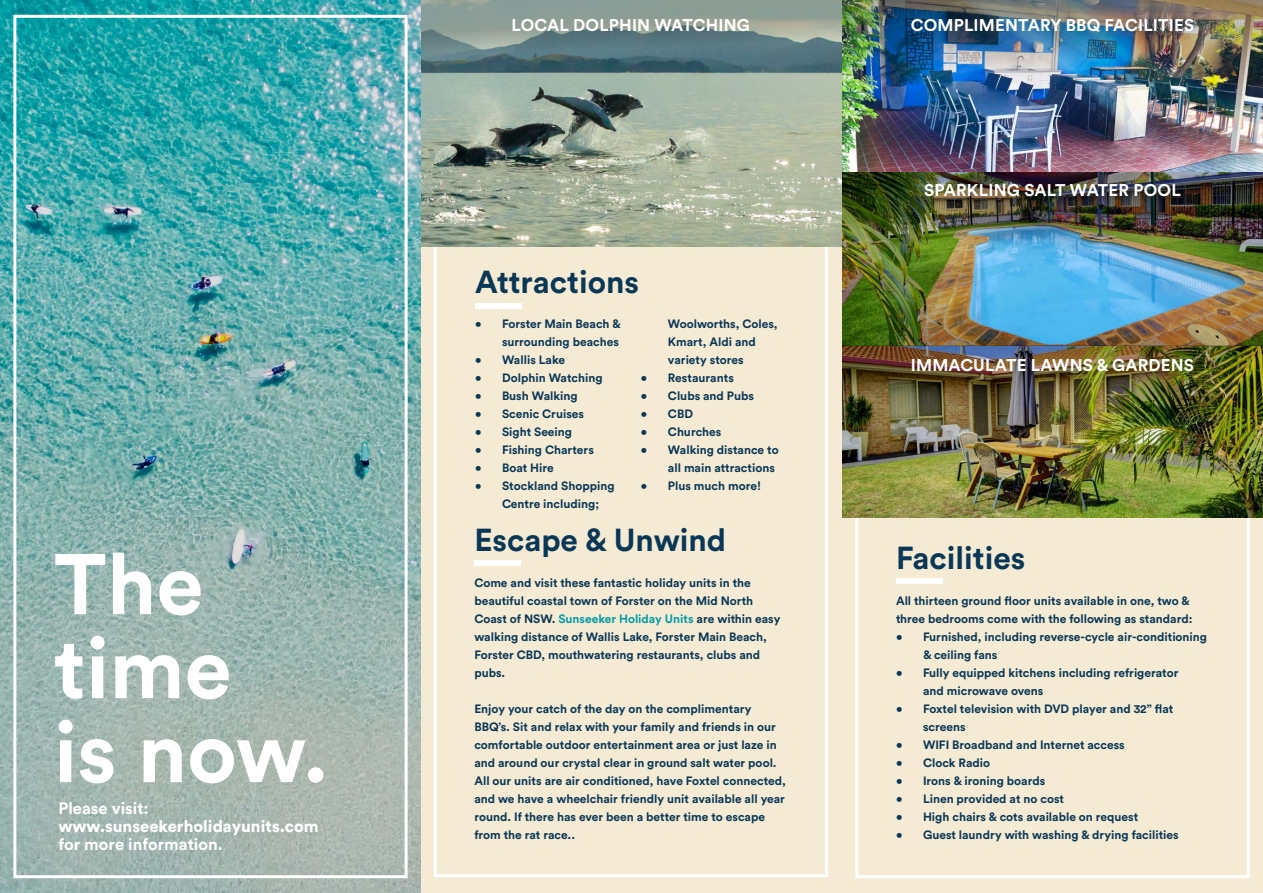
<style>
.page{position:relative;width:1263px;height:893px;background:#fff}
.page>*{position:absolute;margin:0;border:0;box-sizing:border-box;transform-origin:0 0}
.t1{font:700 85.05px/84px "Circular Std";color:#fff}
.t2{font:700 31.5px "Circular Std";color:#093756}
.t3{font:700 16.8px "Circular Std";letter-spacing:.01em;color:#fff}
.t4{font:700 16.5px "Circular Std";color:#fff}
.t5{font:900 16.5px "Circular Std";color:#fff}
.t6{font:700 12px/18px "Circular Std";color:#093756}
.s1{color:#009da7}
</style>
<div class="page">
<div style="left:842px;top:0;width:421px;height:893px;background:#f5ead3"></div>
<div style="left:421px;top:0;width:421px;height:893px;background:#f5ead3"></div>
<img style="left:0;top:0;width:421px;height:893px">
<div style="left:13px;top:15px;width:395px;height:863px;border:3px solid #fff"></div>
<img style="left:842px;top:86px;width:421px;height:432px">
<div style="left:475px;top:303px;width:47px;height:5px;background:#fff"></div>
<div style="left:474px;top:560px;width:47px;height:5px;background:#fff"></div>
<div style="left:896px;top:578px;width:47px;height:5px;background:#fff"></div>
<img style="left:421px;top:238px;width:421px;height:9px">
<svg style="left:421px;top:0;width:421px;height:238px;background:#92a194"></svg>
<img style="left:842px;top:0;width:421px;height:86px">
<img style="left:842px;top:345px;width:421px;height:86px">
<img style="left:842px;top:173px;width:421px;height:86px">
<h1 class="t1" style="left:54px;top:540px;width:276px">The time<br>is now.</h1>
<h3 class="t4" style="left:58px;top:797px;width:92px">Please visit:</h3>
<h3 class="t5" style="left:58px;top:815px;width:262px">www.sunseekerholidayunits.com</h3>
<h3 class="t4" style="left:58px;top:833px;width:166px">for more information.</h3>
<h3 class="t3" style="left:512px;top:15px;width:240px">LOCAL DOLPHIN WATCHING</h3>
<h3 class="t3" style="left:911px;top:15px;width:285px">COMPLIMENTARY BBQ FACILITIES</h3>
<h2 class="t2" style="left:475px;top:262px;width:165px">Attractions</h2>
<p class="t6" style="left:475px;top:314px;width:147px;text-align:right">• Forster Main Beach &amp; surrounding beaches</p>
<p class="t6" style="left:475px;top:350px;width:92px">• Wallis Lake</p>
<p class="t6" style="left:475px;top:368px;width:129px">• Dolphin Watching</p>
<p class="t6" style="left:475px;top:386px;width:104px">• Bush Walking</p>
<p class="t6" style="left:475px;top:404px;width:111px">• Scenic Cruises</p>
<p class="t6" style="left:475px;top:422px;width:99px">• Sight Seeing</p>
<p class="t6" style="left:475px;top:440px;width:120px">• Fishing Charters</p>
<p class="t6" style="left:475px;top:458px;width:80px">• Boat Hire</p>
<p class="t6" style="left:502px;top:476px;width:114px;text-indent:-27px">• Stockland Shopping<br>Centre including;</p>
<p class="t6" style="left:668px;top:314px;width:111px">Woolworths, Coles,<br>Kmart, Aldi and variety stores</p>
<p class="t6" style="left:641px;top:368px;width:94px">• Restaurants</p>
<p class="t6" style="left:641px;top:386px;width:114px">• Clubs and Pubs</p>
<p class="t6" style="left:641px;top:404px;width:54px">• CBD</p>
<p class="t6" style="left:641px;top:422px;width:82px">• Churches</p>
<p class="t6" style="left:668px;top:440px;width:112px;text-indent:-27px">• Walking distance to all main attractions</p>
<p class="t6" style="left:641px;top:476px;width:122px">• Plus much more!</p>
<h2 class="t2" style="left:474px;top:519px;width:253px">Escape &amp; Unwind</h2>
<p class="t6" style="left:474px;top:573px;width:308px">Come and visit these fantastic holiday units in the beautiful coastal town of Forster on the Mid North Coast of NSW. <span class="s1">Sunseeker Holiday Units</span> are within easy walking distance of Wallis Lake, Forster Main Beach, Forster CBD, mouthwatering restaurants, clubs and pubs.</p>
<p class="t6" style="left:474px;top:699px;width:313px">Enjoy your catch of the day on the complimentary BBQ’s. Sit and relax with your family and friends in our comfortable outdoor entertainment area or just laze in and around our crystal clear in ground salt water pool.<br>All our units are air conditioned, have Foxtel connected, and we have a wheelchair friendly unit available all year round. If there has ever been a better time to escape from the rat race..</p>
<h3 class="t3" style="left:924px;top:180px;width:258px">SPARKLING SALT WATER POOL</h3>
<h3 class="t3" style="left:911px;top:354px;width:285px">IMMACULATE LAWNS &amp; GARDENS</h3>
<h2 class="t2" style="left:896px;top:537px;width:131px">Facilities</h2>
<p class="t6" style="left:896px;top:591px;width:298px">All thirteen ground floor units available in one, two &amp; three bedrooms come with the following as standard:</p>
<p class="t6" style="left:923px;top:627px;width:286px;text-indent:-27px">• Furnished, including reverse-cycle air-conditioning &amp; ceiling fans</p>
<p class="t6" style="left:923px;top:663px;width:257px;text-indent:-27px">• Fully equipped kitchens including refrigerator and microwave ovens</p>
<p class="t6" style="left:923px;top:699px;width:252px;text-indent:-27px">• Foxtel television with DVD player and 32” flat screens</p>
<p class="t6" style="left:896px;top:735px;width:230px">• WIFI Broadband and Internet access</p>
<p class="t6" style="left:896px;top:753px;width:96px">• Clock Radio</p>
<p class="t6" style="left:896px;top:771px;width:151px">• Irons &amp; ironing boards</p>
<p class="t6" style="left:896px;top:789px;width:170px">• Linen provided at no cost</p>
<p class="t6" style="left:896px;top:807px;width:244px">• High chairs &amp; cots available on request</p>
<p class="t6" style="left:896px;top:825px;width:284px">• Guest laundry with washing &amp; drying facilities</p>
</div>
